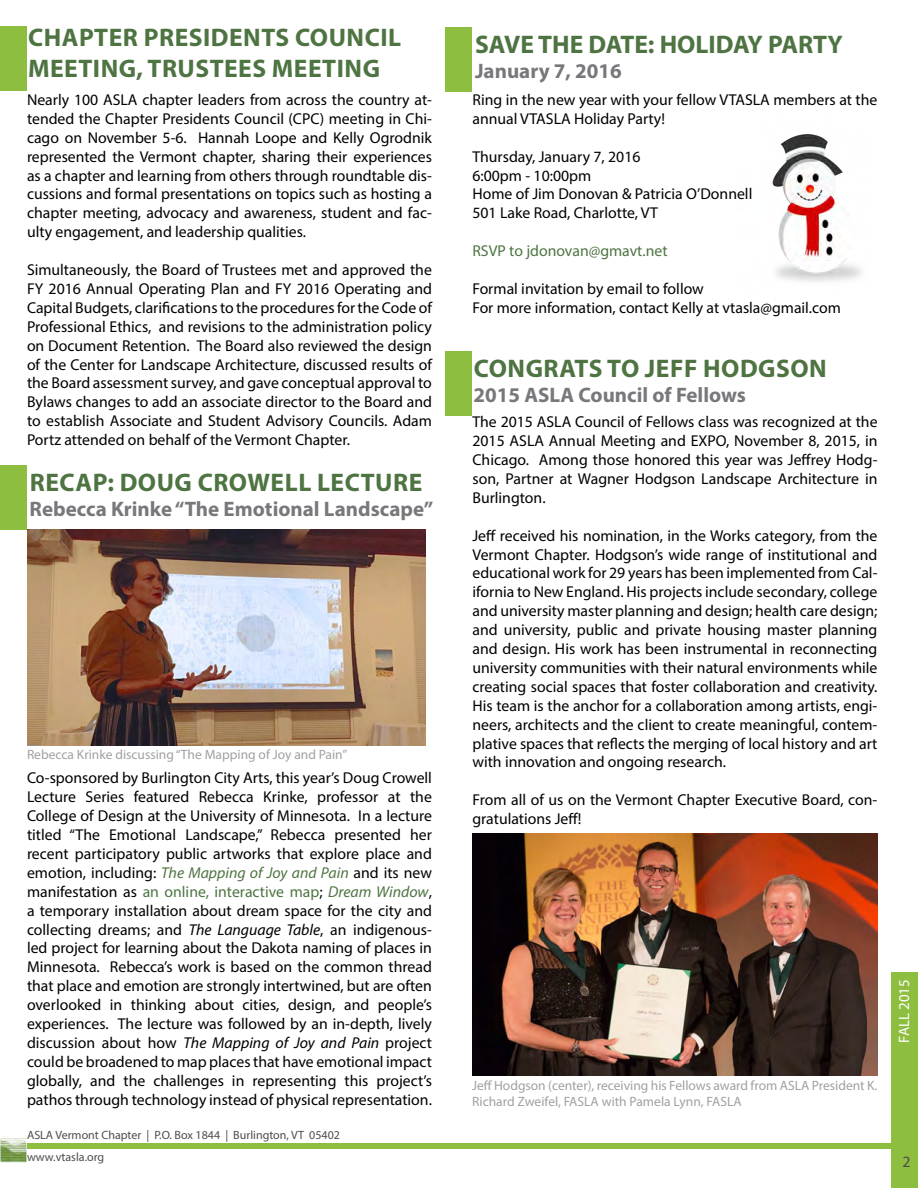
<style>
.page{position:relative;width:918px;height:1188px;background:#fff}
.page>*{position:absolute;margin:0;border:0;box-sizing:border-box;transform-origin:0 0}
.t1{font:700 25.5px "Myriad Pro";letter-spacing:.02em;color:#4e7442}
.t2{font:700 25.5px "Myriad Pro";color:#4e7442}
.t3{font:700 21px "Myriad Pro";color:#77787b}
.t4{font:15.75px/18.9px "Myriad Pro";color:#000;text-align:justify}
.t5{font:15.75px "Myriad Pro";color:#4e7442}
.t6{font:15.75px "Myriad Pro";color:#4d4d4f}
.t7{font:15px "Myriad Pro";color:#fff}
.t8{font:13.5px/16.2px "Myriad Pro";color:#a1a1a4}
.t9{font:12px/22.5px "Myriad Pro";color:#4d4d4f}
.s1{font-style:italic;color:#4e7442}
.s2{color:#4e7442}
.s3{font-style:italic}
</style>
<div class="page">
<div style="left:891px;top:972px;width:27px;height:216px;background:#8ebe3f"></div>
<div style="left:0;top:1143px;width:917px;height:5px;background:#8ebe3f"></div>
<img style="left:0;top:1136px;width:27px;height:26px">
<div style="left:0;top:26px;width:27px;height:65px;background:#8ebe3f"></div>
<div style="left:446px;top:27px;width:26px;height:65px;background:#8ebe3f"></div>
<div style="left:446px;top:351px;width:26px;height:65px;background:#8ebe3f"></div>
<img style="left:472px;top:834px;width:406px;height:241px">
<div style="left:0;top:465px;width:27px;height:65px;background:#8ebe3f"></div>
<img style="left:27px;top:530px;width:398px;height:216px">
<img style="left:772px;top:134px;width:90px;height:148px">
<h1 class="t1" style="left:28px;top:21px;width:17px">chapter</h1>
<h1 class="t1" style="left:144px;top:21px;width:16px">presidents</h1>
<h1 class="t1" style="left:295px;top:21px;width:49px">council</h1>
<h1 class="t1" style="left:28px;top:52px;width:9px">meetin</h1>
<h1 class="t1" style="left:119px;top:52px;width:261px">g, TRUSTEES MEETING</h1>
<p class="t4" style="left:27px;top:90px;width:407px">Nearly 100 ASLA chapter leaders from across the country at&shy;tended the Chapter Presidents Council (CPC) meeting in Chi&shy;cago on November 5-6. Hannah Loope and Kelly Ogrodnik represented the Vermont chapter, sharing their experiences as a chapter and learning from others through roundtable dis&shy;cussions and formal presentations on topics such as hosting a chapter meeting, advocacy and awareness, student and fac&shy;ulty engagement, and leadership qualities.</p>
<p class="t4" style="left:27px;top:260px;width:407px">Simultaneously, the Board of Trustees met and approved the FY 2016 Annual Operating Plan and FY 2016 Operating and Capital Budgets, clarifications to the procedures for the Code of Professional Ethics, and revisions to the administration policy on Document Retention. The Board also reviewed the design of the Center for Landscape Architecture, discussed results of the Board assessment survey, and gave conceptual approval to Bylaws changes to add an associate director to the Board and to establish Associate and Student Advisory Councils. Adam Portz attended on behalf of the Vermont Chapter.</p>
<h1 class="t1" style="left:30px;top:466px;width:394px">RECAP: DOUG CROWELL LECTURE</h1>
<h2 class="t3" style="left:30px;top:495px;width:405px">Rebecca Krinke “The Emotional Landscape”</h2>
<p class="t8" style="left:27px;top:746px;width:322px">Rebecca Krinke discussing “The Mapping of Joy and Pain”</p>
<p class="t4" style="left:27px;top:768px;width:407px">Co-sponsored by Burlington City Arts, this year’s Doug Crowell Lecture Series featured Rebecca Krinke, professor at the College of Design at the University of Minnesota. In a lecture titled “The Emotional Landscape,” Rebecca presented her recent participatory public artworks that explore place and emotion, including: <span class="s1">The Mapping of Joy and Pain</span> and its new manifestation as <span class="s2">an online, interactive map</span>; <span class="s1">Dream Window</span>, a temporary installation about dream space for the city and collecting dreams; and <span class="s3">The Language Table</span>, an indigenous&shy;led project for learning about the Dakota naming of places in Minnesota. Rebecca’s work is based on the common thread that place and emotion are strongly intertwined, but are often overlooked in thinking about cities, design, and people’s experiences. The lecture was followed by an in-depth, lively discussion about how <span class="s3">The Mapping of Joy and Pain</span> project could be broadened to map places that have emotional impact globally, and the challenges in representing this project’s pathos through technology instead of physical representation.</p>
<p class="t9" style="left:27px;top:1123px;width:315px">ASLA Vermont Chapter | P.O. Box 1844 | Burlington, VT 05402 www.vtasla.org</p>
<h1 class="t2" style="left:475px;top:28px;width:369px">SAVE THE DATE: HOLIDAY PARTY</h1>
<h2 class="t3" style="left:475px;top:58px;width:148px">January 7, 2016</h2>
<p class="t4" style="left:472px;top:90px;width:407px">Ring in the new year with your fellow VTASLA members at the annual VTASLA Holiday Party!</p>
<p class="t4" style="left:472px;top:147px;width:281px;text-align:left">Thursday, January 7, 2016<br>6:00pm - 10:00pm<br>Home of Jim Donovan &amp; Patricia O’Donnell<br>501 Lake Road, Charlotte, VT</p>
<p class="t5" style="left:472px;top:241px;width:197px">RSVP to jdonovan@gmavt.net</p>
<p class="t4" style="left:472px;top:279px;width:370px">Formal invitation by email to follow<br>For more information, contact Kelly at vtasla@gmail.com</p>
<h1 class="t1" style="left:474px;top:352px;width:85px">Congrats</h1>
<h1 class="t1" style="left:607px;top:352px;width:218px">to Jeff Hodgson</h1>
<h2 class="t3" style="left:474px;top:381px;width:274px">2015 ASLA Council of Fellows</h2>
<p class="t4" style="left:472px;top:412px;width:407px">The 2015 ASLA Council of Fellows class was recognized at the 2015 ASLA Annual Meeting and EXPO, November 8, 2015, in Chicago. Among those honored this year was Jeffrey Hodg&shy;son, Partner at Wagner Hodgson Landscape Architecture in Burlington.</p>
<p class="t4" style="left:472px;top:526px;width:407px">Jeff received his nomination, in the Works category, from the Vermont Chapter. Hodgson’s wide range of institutional and educational work for 29 years has been implemented from Cal&shy;ifornia to New England. His projects include secondary, college and university master planning and design; health care design; and university, public and private housing master planning and design. His work has been instrumental in reconnecting university communities with their natural environments while creating social spaces that foster collaboration and creativity.<br>His team is the anchor for a collaboration among artists, engi&shy;neers, architects and the client to create meaningful, contem&shy;plative spaces that reflects the merging of local history and art with innovation and ongoing research.</p>
<p class="t4" style="left:472px;top:790px;width:406px">From all of us on the Vermont Chapter Executive Board, con&shy;gratulations Jeff!</p>
<p class="t8" style="left:472px;top:1077px;width:407px">Jeff Hodgson (center), receiving his Fellows award from ASLA President K.<br>Richard Zweifel, FASLA with Pamela Lynn, FASLA</p>
<p class="t7" style="left:895px;top:1043px;width:65px;rotate:-90deg">FALL 2015</p>
<p class="t6" style="left:902px;top:1152px;width:10px">2</p>
</div>
